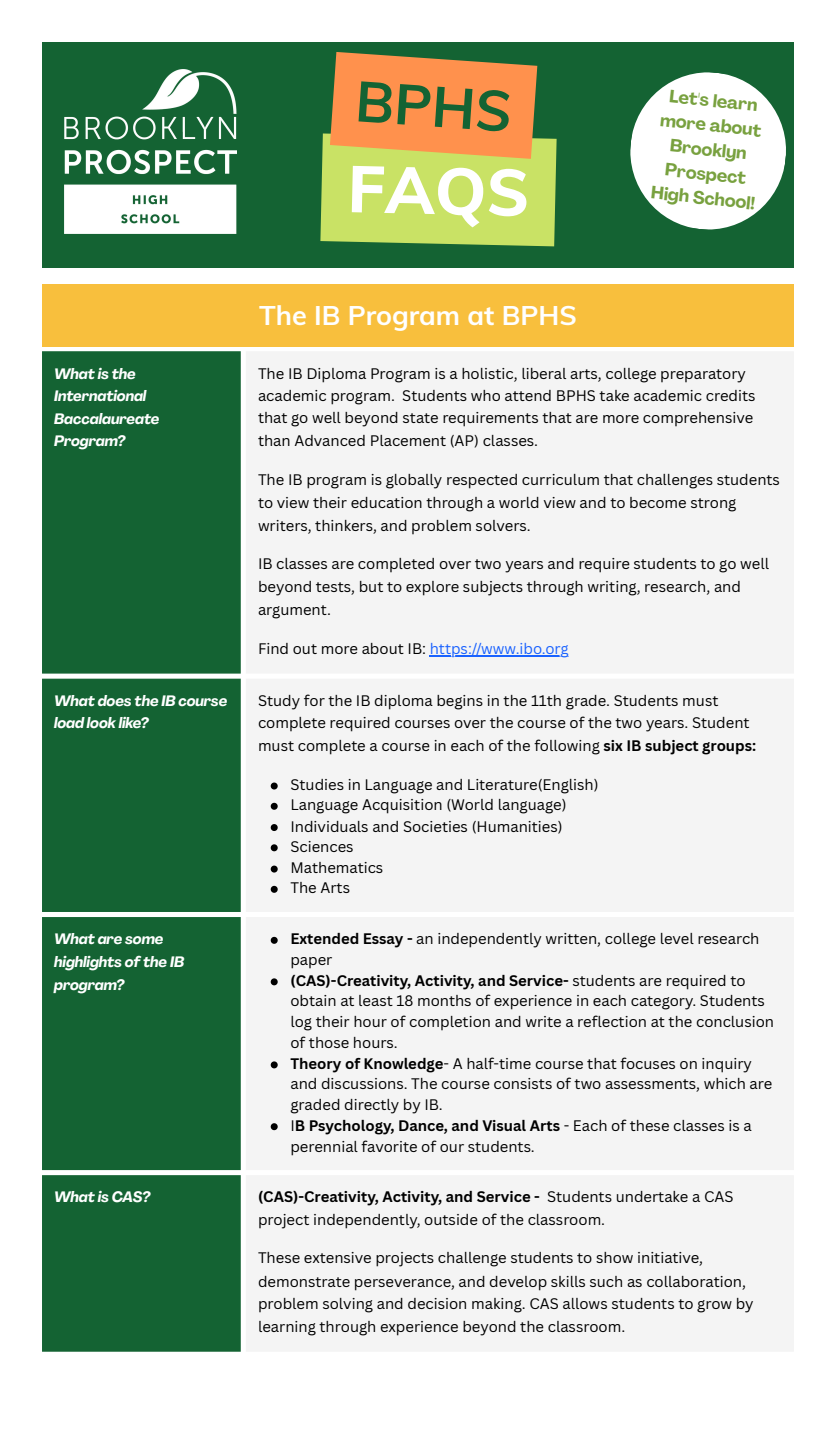
<style>
.page{position:relative;width:836px;height:1431px;background:#fff}
.page>*{position:absolute;margin:0;border:0;box-sizing:border-box;transform-origin:0 0}
.t1{font:800 65.1px "Muli";color:#fff}
.t2{font:700 56.4px "Muli";color:#146333}
.t3{font:700 27px "Muli";color:#fff}
.t4{font:700 17.55px/24.5px "Agrandir";color:#78a13f;text-align:center}
.t5{font:14.85px/22.8px "Canva Sans";color:#000}
.t6{font:italic 700 14.85px/22.6px "Agrandir";color:#fff}
.s1{color:#1a62ff}
.s2{font-weight:700}
</style>
<div class="page">
<div style="left:42px;top:42px;width:751px;height:225px;background:#146333"></div>
<svg style="left:630px;top:72px;width:156px;height:158px"></svg>
<img style="left:65px;top:70px;width:172px;height:164px">
<svg style="left:320px;top:52px;width:236px;height:194px;background:#cbb255"></svg>
<div style="left:42px;top:284px;width:751px;height:62px;background:#f8bf3d"></div>
<div style="left:42px;top:351px;width:199px;height:1001px;background:#146333"></div>
<div style="left:246px;top:352px;width:547px;height:999px;background:#f4f4f4"></div>
<hr style="left:430px;top:655px;width:138px;height:1px;background:#1a62ff">
<svg style="left:271px;top:783px;width:7px;height:7px"></svg>
<svg style="left:271px;top:803px;width:7px;height:7px"></svg>
<svg style="left:271px;top:824px;width:7px;height:7px"></svg>
<svg style="left:271px;top:844px;width:7px;height:7px"></svg>
<svg style="left:271px;top:866px;width:7px;height:7px"></svg>
<svg style="left:271px;top:886px;width:7px;height:7px"></svg>
<svg style="left:271px;top:937px;width:7px;height:7px"></svg>
<svg style="left:271px;top:978px;width:7px;height:7px"></svg>
<svg style="left:271px;top:1061px;width:7px;height:7px"></svg>
<svg style="left:271px;top:1123px;width:7px;height:7px"></svg>
<p class="t2" style="left:358px;top:65px;width:158px;rotate:4deg">BPHS</p>
<p class="t1" style="left:348px;top:147px;width:183px;rotate:1deg">FAQS</p>
<p class="t3" style="left:259px;top:297px;width:319px">The IB Program at BPHS</p>
<p class="t4" style="left:662px;top:85px;width:106px;rotate:6deg">Let's learn more about<br>Brooklyn<br>Prospect<br>High School!</p>
<p class="t6" style="left:54px;top:364px;width:107px">What is the<br>International<br>Baccalaureate<br>Program?</p>
<p class="t5" style="left:258px;top:361px;width:499px">The IB Diploma Program is a holistic, liberal arts, college preparatory academic program. Students who attend BPHS take academic credits that go well beyond state requirements that are more comprehensive than Advanced Placement (AP) classes.</p>
<p class="t5" style="left:258px;top:468px;width:523px">The IB program is globally respected curriculum that challenges students to view their education through a world view and to become strong writers, thinkers, and problem solvers.</p>
<p class="t5" style="left:258px;top:552px;width:512px">IB classes are completed over two years and require students to go well beyond tests, but to explore subjects through writing, research, and argument.</p>
<p class="t5" style="left:258px;top:637px;width:312px">Find out more about IB: <span class="s1">https://www.ibo.org</span></p>
<p class="t6" style="left:54px;top:691px;width:175px">What does the IB course load look like?</p>
<p class="t5" style="left:258px;top:689px;width:500px;line-height:22.4px">Study for the IB diploma begins in the 11th grade. Students must complete required courses over the course of the two years. Student must complete a course in each of the following <span class="s2">six IB subject groups:</span></p>
<p class="t5" style="left:290px;top:773px;width:310px">Studies in Language and Literature(English)</p>
<p class="t5" style="left:290px;top:793px;width:277px">Language Acquisition (World language)</p>
<p class="t5" style="left:290px;top:814px;width:274px">Individuals and Societies (Humanities)</p>
<p class="t5" style="left:290px;top:835px;width:65px">Sciences</p>
<p class="t5" style="left:290px;top:856px;width:94px">Mathematics</p>
<p class="t5" style="left:290px;top:876px;width:61px">The Arts</p>
<p class="t6" style="left:54px;top:929px;width:131px">What are some highlights of the IB program?</p>
<p class="t5" style="left:290px;top:929px;width:470px;line-height:20.2px"><span class="s2">Extended Essay -</span> an independently written, college level research paper</p>
<p class="t5" style="left:290px;top:970px;width:485px;line-height:20.5px"><span class="s2">(CAS)-Creativity, Activity, and Service-</span> students are required to obtain at least 18 months of experience in each category. Students log their hour of completion and write a reflection at the conclusion of those hours.</p>
<p class="t5" style="left:290px;top:1053px;width:483px;line-height:20.7px"><span class="s2">Theory of Knowledge</span>- A half-time course that focuses on inquiry and discussions. The course consists of two assessments, which are graded directly by IB.</p>
<p class="t5" style="left:290px;top:1114px;width:463px;line-height:21.3px">I<span class="s2">B Psychology, Dance, and Visual Arts</span> - Each of these classes is a perennial favorite of our students.</p>
<p class="t6" style="left:54px;top:1187px;width:98px">What is CAS?</p>
<h1 class="t5" style="left:258px;top:1186px;width:477px;line-height:22.4px"><span class="s2">(CAS)-Creativity, Activity, and Service -</span> Students undertake a CAS project independently, outside of the classroom.</h1>
<p class="t5" style="left:258px;top:1246px;width:497px">These extensive projects challenge students to show initiative, demonstrate perseverance, and develop skills such as collaboration, problem solving and decision making. CAS allows students to grow by learning through experience beyond the classroom.</p>
</div>
